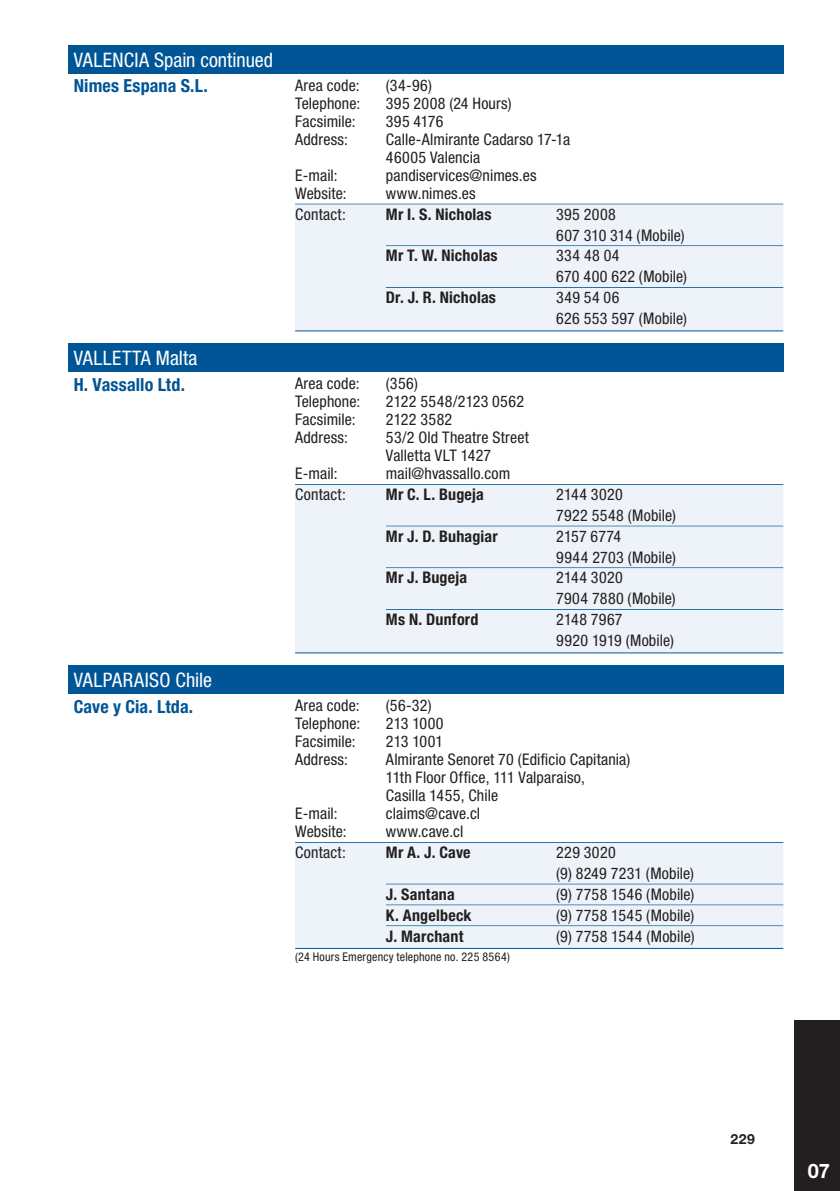
<style>
.page{position:relative;width:840px;height:1191px;background:#fff}
.page>*{position:absolute;margin:0;border:0;box-sizing:border-box;transform-origin:0 0}
.t1{font:condensed 20px "Helvetica Neue LT Std";letter-spacing:.005em;color:#fff}
.t2{font:700 20px "Helvetica Neue LT Std";color:#fff}
.t3{font:700 condensed 18px "Helvetica Neue LT Std";letter-spacing:.005em;color:#005596}
.t4{font:condensed 16px/20.8px "Helvetica Neue LT Std";letter-spacing:.01em;color:#231f20}
.t5{font:700 condensed 16px "Helvetica Neue LT Std";letter-spacing:.015em;color:#231f20}
.t6{font:700 14px "Helvetica Neue LT Std";color:#231f20}
.t7{font:condensed 12px "Helvetica Neue LT Std";letter-spacing:.015em;color:#231f20}
</style>
<div class="page">
<div style="left:794px;top:1020px;width:45px;height:171px;background:#231f20"></div>
<div style="left:68px;top:45px;width:714px;height:29px;background:#005596"></div>
<div style="left:295px;top:204px;width:487px;height:22px;background:#edf3f8"></div>
<div style="left:295px;top:225px;width:487px;height:22px;background:#edf3f8"></div>
<hr style="left:386px;top:245px;width:396px;height:1px;background:#005596">
<div style="left:295px;top:246px;width:487px;height:22px;background:#edf3f8"></div>
<div style="left:295px;top:267px;width:487px;height:22px;background:#edf3f8"></div>
<hr style="left:386px;top:287px;width:396px;height:1px;background:#005596">
<div style="left:295px;top:288px;width:487px;height:22px;background:#edf3f8"></div>
<div style="left:295px;top:309px;width:487px;height:22px;background:#edf3f8"></div>
<hr style="left:295px;top:330px;width:487px;height:1px;background:#005596">
<div style="left:68px;top:344px;width:714px;height:28px;background:#005596"></div>
<hr style="left:295px;top:484px;width:487px;height:1px;background:#005596">
<div style="left:295px;top:485px;width:487px;height:22px;background:#edf3f8"></div>
<div style="left:295px;top:505px;width:487px;height:22px;background:#edf3f8"></div>
<div style="left:295px;top:526px;width:487px;height:22px;background:#edf3f8"></div>
<div style="left:295px;top:547px;width:487px;height:22px;background:#edf3f8"></div>
<hr style="left:386px;top:567px;width:396px;height:1px;background:#005596">
<div style="left:295px;top:568px;width:487px;height:22px;background:#edf3f8"></div>
<div style="left:295px;top:589px;width:487px;height:22px;background:#edf3f8"></div>
<hr style="left:386px;top:609px;width:396px;height:1px;background:#005596">
<div style="left:295px;top:610px;width:487px;height:22px;background:#edf3f8"></div>
<div style="left:295px;top:630px;width:487px;height:22px;background:#edf3f8"></div>
<hr style="left:295px;top:652px;width:487px;height:1px;background:#005596">
<div style="left:68px;top:665px;width:714px;height:29px;background:#005596"></div>
<hr style="left:295px;top:842px;width:487px;height:1px;background:#005596">
<div style="left:295px;top:843px;width:487px;height:22px;background:#edf3f8"></div>
<div style="left:295px;top:863px;width:487px;height:22px;background:#edf3f8"></div>
<div style="left:295px;top:884px;width:487px;height:22px;background:#edf3f8"></div>
<hr style="left:386px;top:904px;width:396px;height:1px;background:#005596">
<div style="left:295px;top:905px;width:487px;height:22px;background:#edf3f8"></div>
<hr style="left:386px;top:925px;width:396px;height:1px;background:#005596">
<div style="left:295px;top:926px;width:487px;height:22px;background:#edf3f8"></div>
<hr style="left:295px;top:948px;width:487px;height:1px;background:#005596">
<p class="t1" style="left:74px;top:48px;width:201px">VALENCIA Spain continued</p>
<p class="t3" style="left:74px;top:75px;width:135px">Nimes Espana S.L.</p>
<p class="t4" style="left:295px;top:75px;width:66px">Area code:</p>
<p class="t4" style="left:386px;top:75px;width:47px">(34-96)</p>
<p class="t4" style="left:295px;top:93px;width:67px">Telephone:</p>
<p class="t4" style="left:386px;top:93px;width:127px">395 2008 (24 Hours)</p>
<p class="t4" style="left:295px;top:111px;width:62px">Facsimile:</p>
<p class="t4" style="left:386px;top:111px;width:59px">395 4176</p>
<p class="t4" style="left:295px;top:129px;width:54px">Address:</p>
<p class="t4" style="left:386px;top:130px;width:185px;line-height:18px">Calle-Almirante Cadarso 17-1a<br>46005 Valencia</p>
<p class="t4" style="left:295px;top:165px;width:44px">E-mail:</p>
<p class="t4" style="left:386px;top:165px;width:152px">pandiservices@nimes.es</p>
<p class="t4" style="left:295px;top:183px;width:53px">Website:</p>
<p class="t4" style="left:386px;top:183px;width:91px">www.nimes.es</p>
<p class="t4" style="left:295px;top:204px;width:52px">Contact:</p>
<p class="t5" style="left:386px;top:204px;width:107px">Mr I. S. Nicholas</p>
<p class="t4" style="left:556px;top:204px;width:130px">395 2008<br>607 310 314 (Mobile)</p>
<p class="t5" style="left:386px;top:246px;width:113px">Mr T. W. Nicholas</p>
<p class="t4" style="left:556px;top:245px;width:132px">334 48 04<br>670 400 622 (Mobile)</p>
<p class="t5" style="left:386px;top:288px;width:112px">Dr. J. R. Nicholas</p>
<p class="t4" style="left:556px;top:287px;width:132px">349 54 06<br>626 553 597 (Mobile)</p>
<p class="t1" style="left:74px;top:346px;width:125px">VALLETTA Malta</p>
<p class="t3" style="left:74px;top:373px;width:113px">H. Vassallo Ltd.</p>
<p class="t4" style="left:295px;top:373px;width:66px">Area code:</p>
<p class="t4" style="left:386px;top:373px;width:33px">(356)</p>
<p class="t4" style="left:295px;top:391px;width:67px">Telephone:</p>
<p class="t4" style="left:386px;top:391px;width:139px">2122 5548/2123 0562</p>
<p class="t4" style="left:295px;top:409px;width:62px">Facsimile:</p>
<p class="t4" style="left:386px;top:409px;width:68px">2122 3582</p>
<p class="t4" style="left:295px;top:427px;width:54px">Address:</p>
<p class="t4" style="left:386px;top:428px;width:144px;line-height:18px">53/2 Old Theatre Street<br>Valletta VLT 1427</p>
<p class="t4" style="left:295px;top:463px;width:44px">E-mail:</p>
<p class="t4" style="left:386px;top:463px;width:126px">mail@hvassallo.com</p>
<p class="t4" style="left:295px;top:484px;width:52px">Contact:</p>
<p class="t5" style="left:386px;top:485px;width:99px">Mr C. L. Bugeja</p>
<p class="t4" style="left:556px;top:484px;width:121px">2144 3020<br>7922 5548 (Mobile)</p>
<p class="t5" style="left:386px;top:526px;width:113px">Mr J. D. Buhagiar</p>
<p class="t4" style="left:556px;top:525px;width:121px">2157 6774<br>9944 2703 (Mobile)</p>
<p class="t5" style="left:386px;top:568px;width:83px">Mr J. Bugeja</p>
<p class="t4" style="left:556px;top:567px;width:121px">2144 3020<br>7904 7880 (Mobile)</p>
<p class="t5" style="left:386px;top:610px;width:94px">Ms N. Dunford</p>
<p class="t4" style="left:556px;top:609px;width:119px">2148 7967<br>9920 1919 (Mobile)</p>
<p class="t1" style="left:74px;top:668px;width:140px">VALPARAISO Chile</p>
<p class="t3" style="left:74px;top:695px;width:121px">Cave y Cia. Ltda.</p>
<p class="t4" style="left:295px;top:695px;width:66px">Area code:</p>
<p class="t4" style="left:386px;top:695px;width:47px">(56-32)</p>
<p class="t4" style="left:295px;top:713px;width:67px">Telephone:</p>
<p class="t4" style="left:386px;top:713px;width:59px">213 1000</p>
<p class="t4" style="left:295px;top:731px;width:62px">Facsimile:</p>
<p class="t4" style="left:386px;top:731px;width:59px">213 1001</p>
<p class="t4" style="left:295px;top:749px;width:54px">Address:</p>
<p class="t4" style="left:386px;top:750px;width:246px;line-height:18px">Almirante Senoret 70 (Edificio Capitania)<br>11th Floor Office, 111 Valparaiso,<br>Casilla 1455, Chile</p>
<p class="t4" style="left:295px;top:803px;width:44px">E-mail:</p>
<p class="t4" style="left:386px;top:803px;width:96px">claims@cave.cl</p>
<p class="t4" style="left:295px;top:821px;width:53px">Website:</p>
<p class="t4" style="left:386px;top:821px;width:79px">www.cave.cl</p>
<p class="t4" style="left:295px;top:842px;width:52px">Contact:</p>
<p class="t5" style="left:386px;top:842px;width:86px">Mr A. J. Cave</p>
<p class="t4" style="left:556px;top:842px;width:139px">229 3020<br>(9) 8249 7231 (Mobile)</p>
<p class="t5" style="left:386px;top:884px;width:70px">J. Santana</p>
<p class="t4" style="left:556px;top:883px;width:140px">(9) 7758 1546 (Mobile)</p>
<p class="t5" style="left:386px;top:905px;width:87px">K. Angelbeck</p>
<p class="t4" style="left:556px;top:904px;width:140px">(9) 7758 1545 (Mobile)</p>
<p class="t5" style="left:386px;top:926px;width:79px">J. Marchant</p>
<p class="t4" style="left:556px;top:925px;width:140px">(9) 7758 1544 (Mobile)</p>
<p class="t7" style="left:295px;top:950px;width:216px">(24 Hours Emergency telephone no. 225 8564)</p>
<p class="t6" style="left:730px;top:1130px;width:26px">229</p>
<p class="t2" style="left:807px;top:1158px;width:24px">07</p>
</div>
